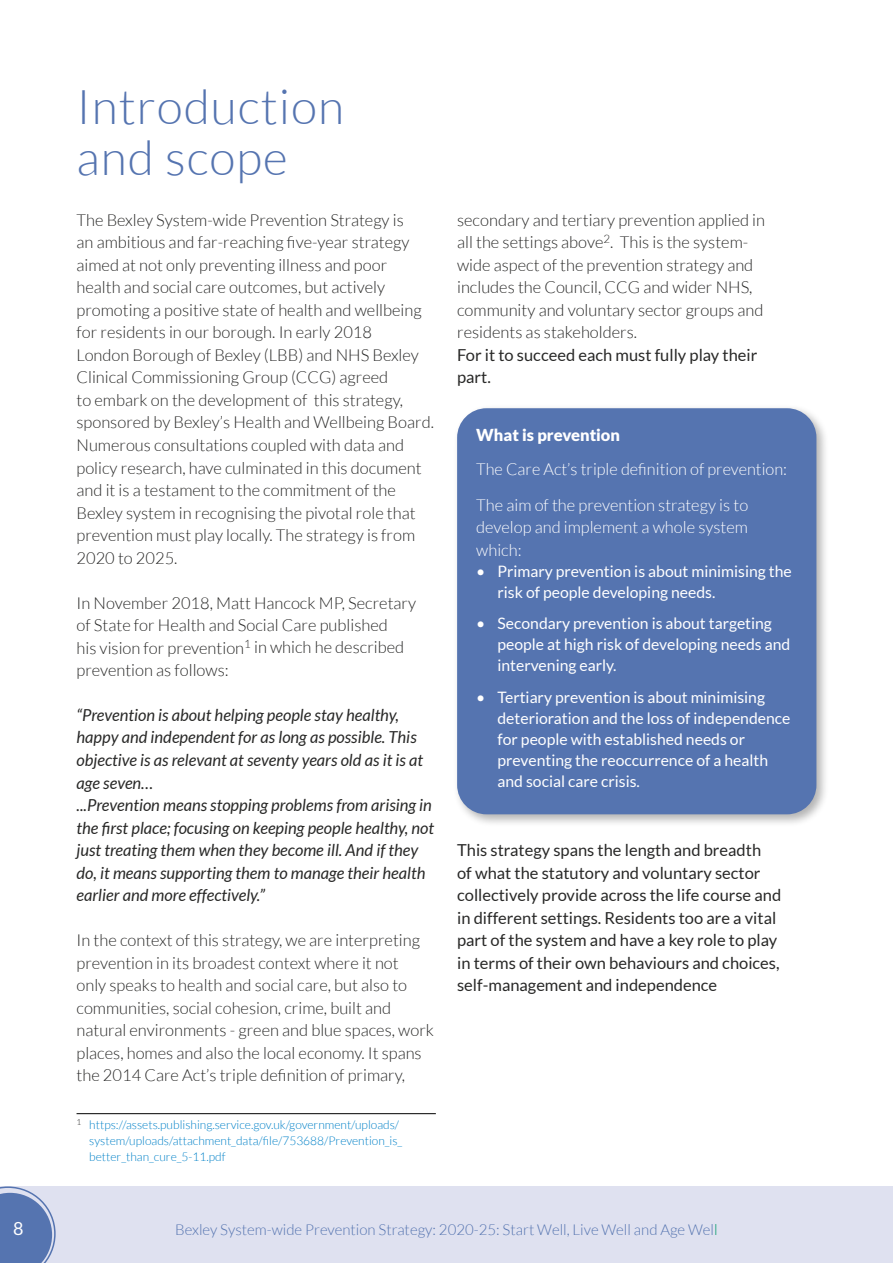
<style>
.page{position:relative;width:893px;height:1263px;background:#fff}
.page>*{position:absolute;margin:0;border:0;box-sizing:border-box;transform-origin:0 0}
.Level_1_Mainheads{font:300 48px "Lato";letter-spacing:.02em;color:#5574b0}
.t1{font:18px "Lato";color:#fff}
.P_Body_Text{font:300 16.5px/22.5px "Lato";color:#282827}
.P_Body_Text-2{font:italic 16.5px/22.5px "Lato";color:#282827}
.P_Body_Text-3{font:16.5px/22.5px "Lato";color:#282827}
.P_Body_Text-4{font:300 16.5px/22.5px "Lato";color:#fff;text-align:justify}
.H4_Heading{font:900 16.5px "Lato";color:#fff}
.Lists{font:15.75px/21px "Lato";color:#fff}
.t2{font:300 15px "Lato";color:#5574b0}
.Footnotes{font:300 12px/15.8px "Lato";color:#0081c8}
.s1{color:#096}
</style>
<div class="page">
<div style="left:0;top:1186px;width:893px;height:77px;background:#dfe1f0"></div>
<svg style="left:0;top:1186px;width:56px;height:77px"></svg>
<div style="left:453px;top:404px;width:376px;height:423px;background:#000;opacity:.3"></div>
<div style="left:457px;top:408px;width:359px;height:406px;background:#5574b0;border-radius:29px"></div>
<hr style="left:77px;top:1113px;width:359px;height:1px;background:#000">
<p class="Level_1_Mainheads" style="left:77px;top:81px;width:269px">Introduction</p>
<p class="Level_1_Mainheads" style="left:77px;top:132px;width:213px">and scope</p>
<p class="P_Body_Text" style="left:77px;top:209px;width:359px">The Bexley System-wide Prevention Strategy is<br>an ambitious and far-reaching five-year strategy aimed at not only preventing illness and poor health and social care outcomes, but actively promoting a positive state of health and wellbeing for residents in our borough. In early 2018<br>London Borough of Bexley (LBB) and NHS Bexley Clinical Commissioning Group (CCG) agreed<br>to embark on the development of this strategy, sponsored by Bexley’s Health and Wellbeing Board.<br>Numerous consultations coupled with data and policy research, have culminated in this document and it is a testament to the commitment of the Bexley system in recognising the pivotal role that prevention must play locally. The strategy is from 2020 to 2025.</p>
<p class="P_Body_Text" style="left:77px;top:591px;width:341px">In November 2018, Matt Hancock MP, Secretary of State for Health and Social Care published<br>his vision for prevention<sup>1</sup> in which he described prevention as follows:</p>
<p class="P_Body_Text-2" style="left:77px;top:704px;width:348px">“Prevention is about helping people stay healthy, happy and independent for as long as possible. This objective is as relevant at seventy years old as it is at age seven…</p>
<p class="P_Body_Text-2" style="left:77px;top:794px;width:359px">...Prevention means stopping problems from arising in the first place; focusing on keeping people healthy, not just treating them when they become ill. And if they do, it means supporting them to manage their health earlier and more effectively.”</p>
<p class="P_Body_Text" style="left:77px;top:929px;width:359px">In the context of this strategy, we are interpreting prevention in its broadest context where it not<br>only speaks to health and social care, but also to communities, social cohesion, crime, built and natural environments - green and blue spaces, work places, homes and also the local economy. It spans the 2014 Care Act’s triple definition of primary,</p>
<p class="Footnotes" style="left:89px;top:1117px;width:315px;text-indent:-13px"><sup>1</sup> https://assets.publishing.service.gov.uk/government/uploads/ system/uploads/attachment_data/file/753688/Prevention_is_ better_than_cure_5-11.pdf</p>
<p class="P_Body_Text" style="left:457px;top:209px;width:309px">secondary and tertiary prevention applied in all the settings above<sup>2</sup>. This is the system&shy;wide aspect of the prevention strategy and includes the Council, CCG and wider NHS, community and voluntary sector groups and residents as stakeholders.</p>
<p class="P_Body_Text-3" style="left:457px;top:344px;width:302px">For it to succeed each must fully play their part.</p>
<h4 class="H4_Heading" style="left:476px;top:425px;width:145px">What is prevention</h4>
<p class="P_Body_Text-4" style="left:476px;top:457px;width:312px">The Care Act’s triple definition of prevention:</p>
<p class="P_Body_Text-4" style="left:476px;top:493px;width:273px">The aim of the prevention strategy is to develop and implement a whole system which:</p>
<p class="Lists" style="left:497px;top:560px;width:296px;text-indent:-21px">• Primary prevention is about minimising the risk of people developing needs.</p>
<p class="Lists" style="left:497px;top:613px;width:294px;text-indent:-21px">• Secondary prevention is about targeting people at high risk of developing needs and intervening early.</p>
<p class="Lists" style="left:497px;top:686px;width:294px;text-indent:-21px">• Tertiary prevention is about minimising deterioration and the loss of independence for people with established needs or preventing the reoccurrence of a health and social care crisis.</p>
<p class="P_Body_Text-3" style="left:457px;top:839px;width:326px">This strategy spans the length and breadth<br>of what the statutory and voluntary sector collectively provide across the life course and in different settings. Residents too are a vital part of the system and have a key role to play in terms of their own behaviours and choices, self-management and independence</p>
<p class="t1" style="left:13px;top:1218px;width:12px">8</p>
<p class="t2" style="left:175px;top:1221px;width:544px">Bexley System-wide Prevention Strategy: 2020-25: Start Well, Live Well and Age Wel<span class="s1">l</span></p>
</div>
